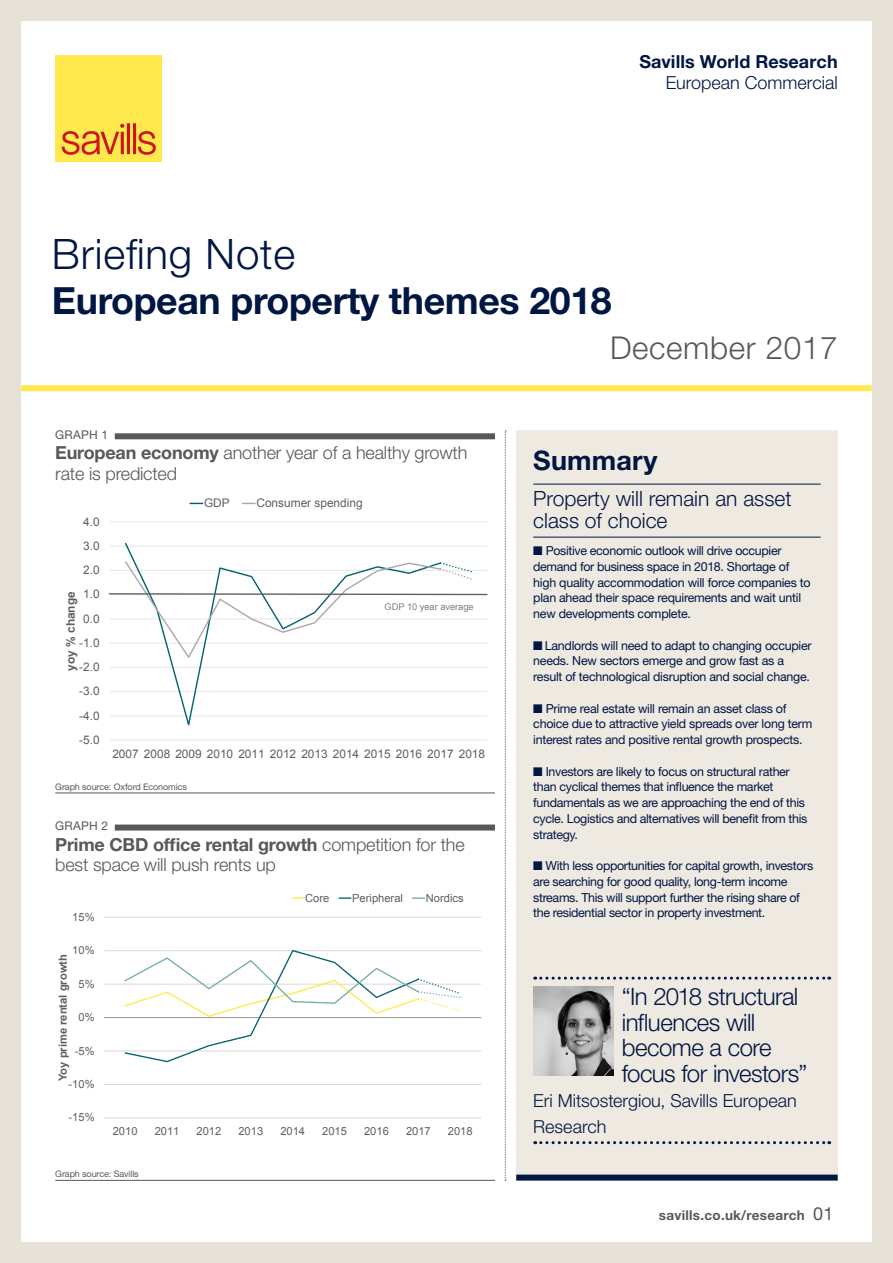
<style>
.page{position:relative;width:893px;height:1263px;background:#e6e2d7}
.page>*{position:absolute;margin:0;border:0;box-sizing:border-box;transform-origin:0 0}
.t1{font:300 42px "Helvetica Neue LT Std";letter-spacing:.02em;color:#001643}
.t2{font:700 37.5px "Helvetica Neue LT Std";letter-spacing:-.01em;color:#001643}
.t3{font:300 31.5px "Helvetica Neue LT Std";letter-spacing:.02em;color:#57585a}
.H_BoxoutHeadline{font:700 27px "Helvetica Neue LT Std";letter-spacing:.005em;color:#001643}
.H_Quote{font:300 24px/25.5px "Helvetica Neue LT Std";letter-spacing:-.025em;color:#001643}
.H_BoxoutStrap{font:300 21px/22.5px "Helvetica Neue LT Std";color:#001643}
.H_GraphName{font:300 18px/20.2px "Helvetica Neue LT Std";letter-spacing:-.01em;color:#57585a}
.H_Quote-2{font:300 18px/25.5px "Helvetica Neue LT Std";color:#001643}
.t4{font:700 18px "Helvetica Neue LT Std";letter-spacing:.005em;color:#001643}
.t5{font:700 13.5px "Helvetica Neue LT Std";letter-spacing:.02em;color:#57585a}
.H_Body{font:12.45px/15.8px "Helvetica Neue LT Std";letter-spacing:-.025em;color:#001643}
.H_GraphName-2{font:12px "Helvetica Neue LT Std";letter-spacing:.02em;color:#57585a}
.t6{font:11.85px "Arial";letter-spacing:-.005em;color:#5f5f5f}
.t7{font:700 11.85px "Arial";color:#5f5f5f}
.t8{font:11.1px "Arial";letter-spacing:-.005em;color:#5f5f5f}
.t9{font:700 11.1px "Arial";color:#5f5f5f}
.t10{font:9.3px "Arial";color:#7f7f7f}
.H_GraphSource{font:9px "Helvetica Neue LT Std";letter-spacing:-.01em;color:#57585a}
.s1{font-weight:700}
.s2{font-weight:400;font-size:18px}
</style>
<div class="page">
<div style="left:21px;top:21px;width:851px;height:1221px;background:#fff"></div>
<div style="left:55px;top:55px;width:107px;height:107px;background:#ffe94d"></div>
<svg style="left:62px;top:123px;width:94px;height:32px"></svg>
<div style="left:21px;top:385px;width:851px;height:6px;background:#ffe94d"></div>
<svg style="left:505px;top:431px;width:1px;height:750px"></svg>
<div style="left:516px;top:431px;width:322px;height:744px;background:#eeeae2"></div>
<hr style="left:533px;top:484px;width:288px;height:1px;background:#001643">
<hr style="left:533px;top:537px;width:288px;height:1px;background:#001643">
<div style="left:516px;top:1174px;width:322px;height:6px;background:#001643"></div>
<hr style="left:55px;top:792px;width:440px;height:1px;background:#57585a">
<hr style="left:55px;top:1180px;width:440px;height:1px;background:#57585a">
<div style="left:115px;top:433px;width:380px;height:6px;background:#57585a"></div>
<div style="left:115px;top:824px;width:380px;height:6px;background:#57585a"></div>
<svg style="left:535px;top:977px;width:295px;height:3px"></svg>
<svg style="left:535px;top:1141px;width:295px;height:3px"></svg>
<img style="left:533px;top:986px;width:80px;height:89px">
<hr style="left:104px;top:1117px;width:377px;height:1px;background:#d9d9d9">
<hr style="left:104px;top:1084px;width:377px;height:1px;background:#d9d9d9">
<hr style="left:104px;top:1051px;width:377px;height:1px;background:#d9d9d9">
<hr style="left:104px;top:984px;width:377px;height:1px;background:#d9d9d9">
<hr style="left:104px;top:950px;width:377px;height:1px;background:#d9d9d9">
<hr style="left:104px;top:917px;width:377px;height:1px;background:#d9d9d9">
<hr style="left:104px;top:1017px;width:377px;height:1px;background:#999">
<svg style="left:123px;top:950px;width:339px;height:113px"></svg>
<svg style="left:292px;top:897px;width:12px;height:2px"></svg>
<svg style="left:339px;top:897px;width:12px;height:2px"></svg>
<svg style="left:413px;top:897px;width:12px;height:2px"></svg>
<hr style="left:110px;top:740px;width:378px;height:1px;background:#e7e7e7">
<hr style="left:110px;top:716px;width:378px;height:1px;background:#e7e7e7">
<hr style="left:110px;top:691px;width:378px;height:1px;background:#e7e7e7">
<hr style="left:110px;top:667px;width:378px;height:1px;background:#e7e7e7">
<hr style="left:110px;top:546px;width:378px;height:1px;background:#e7e7e7">
<hr style="left:110px;top:522px;width:378px;height:1px;background:#e7e7e7">
<svg style="left:124px;top:542px;width:318px;height:184px"></svg>
<svg style="left:190px;top:503px;width:13px;height:1px"></svg>
<svg style="left:242px;top:503px;width:13px;height:1px"></svg>
<svg style="left:109px;top:560px;width:379px;height:100px"></svg>
<p class="t4" style="left:639px;top:51px;width:200px">Savills World Research</p>
<p class="H_Quote-2" style="left:666px;top:70px;width:173px">European Commercial</p>
<p class="t1" style="left:52px;top:229px;width:245px">Briefing Note</p>
<p class="t2" style="left:52px;top:278px;width:561px">European property themes 2018</p>
<p class="H_GraphName-2" style="left:55px;top:428px;width:54px">GRAPH 1</p>
<p class="H_GraphName" style="left:55px;top:442px;width:414px"><span class="s1">European economy</span> another year of a healthy growth rate is predicted</p>
<p class="t6" style="left:83px;top:514px;width:18px">4.0</p>
<p class="t6" style="left:83px;top:538px;width:18px">3.0</p>
<p class="t6" style="left:83px;top:562px;width:18px">2.0</p>
<p class="t6" style="left:83px;top:586px;width:18px">1.0</p>
<p class="t7" style="left:63px;top:671px;width:81px;rotate:-90deg">yoy % change</p>
<p class="t6" style="left:83px;top:611px;width:18px">0.0</p>
<p class="t6" style="left:79px;top:635px;width:22px">-1.0</p>
<p class="t6" style="left:79px;top:659px;width:22px">-2.0</p>
<p class="t6" style="left:79px;top:683px;width:22px">-3.0</p>
<p class="t6" style="left:79px;top:708px;width:22px">-4.0</p>
<p class="t6" style="left:79px;top:732px;width:22px">-5.0</p>
<p class="t6" style="left:204px;top:495px;width:27px">GDP</p>
<p class="t6" style="left:256px;top:495px;width:108px">Consumer spending</p>
<p class="t10" style="left:385px;top:601px;width:91px">GDP 10 year average</p>
<p class="t6" style="left:112px;top:746px;width:374px">2007 2008 2009 2010 2011 2012 2013 2014 2015 2016 2017 2018</p>
<p class="H_GraphSource" style="left:55px;top:781px;width:133px">Graph source: Oxford Economics</p>
<p class="H_GraphName-2" style="left:55px;top:819px;width:54px">GRAPH 2</p>
<p class="H_GraphName" style="left:55px;top:834px;width:411px"><span class="s1">Prime CBD office rental growth</span> competition for the best space will push rents up</p>
<p class="t8" style="left:72px;top:910px;width:24px">15%</p>
<p class="t8" style="left:72px;top:943px;width:24px">10%</p>
<p class="t9" style="left:55px;top:1081px;width:129px;rotate:-90deg">Yoy prime rental growth</p>
<p class="t8" style="left:79px;top:976px;width:18px">5%</p>
<p class="t8" style="left:79px;top:1010px;width:18px">0%</p>
<p class="t8" style="left:75px;top:1043px;width:21px">-5%</p>
<p class="t8" style="left:69px;top:1077px;width:28px">-10%</p>
<p class="t8" style="left:69px;top:1110px;width:28px">-15%</p>
<p class="t8" style="left:305px;top:890px;width:26px">Core</p>
<p class="t8" style="left:352px;top:890px;width:52px">Peripheral</p>
<p class="t8" style="left:426px;top:890px;width:39px">Nordics</p>
<p class="t8" style="left:113px;top:1123px;width:26px">2010</p>
<p class="t8" style="left:155px;top:1123px;width:26px">2011</p>
<p class="t8" style="left:197px;top:1123px;width:26px">2012</p>
<p class="t8" style="left:238px;top:1123px;width:26px">2013</p>
<p class="t8" style="left:280px;top:1123px;width:26px">2014</p>
<p class="t8" style="left:322px;top:1123px;width:26px">2015</p>
<p class="t8" style="left:364px;top:1123px;width:26px">2016</p>
<p class="t8" style="left:406px;top:1123px;width:26px">2017</p>
<p class="t8" style="left:448px;top:1123px;width:26px">2018</p>
<p class="H_GraphSource" style="left:55px;top:1168px;width:85px">Graph source: Savills</p>
<p class="t3" style="left:610px;top:329px;width:229px">December 2017</p>
<p class="H_BoxoutHeadline" style="left:533px;top:444px;width:126px">Summary</p>
<p class="H_BoxoutStrap" style="left:533px;top:487px;width:260px">Property will remain an asset class of choice</p>
<p class="H_Body" style="left:533px;top:542px;width:279px">■ Positive economic outlook will drive occupier demand for business space in 2018. Shortage of high quality accommodation will force companies to plan ahead their space requirements and wait until new developments complete.</p>
<p class="H_Body" style="left:533px;top:637px;width:280px">■ Landlords will need to adapt to changing occupier needs. New sectors emerge and grow fast as a result of technological disruption and social change.</p>
<p class="H_Body" style="left:533px;top:700px;width:281px">■ Prime real estate will remain an asset class of choice due to attractive yield spreads over long term interest rates and positive rental growth prospects.</p>
<p class="H_Body" style="left:533px;top:763px;width:276px">■ Investors are likely to focus on structural rather than cyclical themes that influence the market fundamentals as we are approaching the end of this cycle. Logistics and alternatives will benefit from this strategy.</p>
<p class="H_Body" style="left:533px;top:857px;width:282px">■ With less opportunities for capital growth, investors are searching for good quality, long-term income streams. This will support further the rising share of the residential sector in property investment.</p>
<p class="H_Quote" style="left:622px;top:983px;width:187px">“In 2018 structural influences will become a core focus for investors”</p>
<p class="H_Quote-2" style="left:533px;top:1087px;width:265px">Eri Mitsostergiou, Savills European<br>Research</p>
<p class="t5" style="left:659px;top:1207px;width:176px">savills.co.uk/research <span class="s2">01</span></p>
</div>
